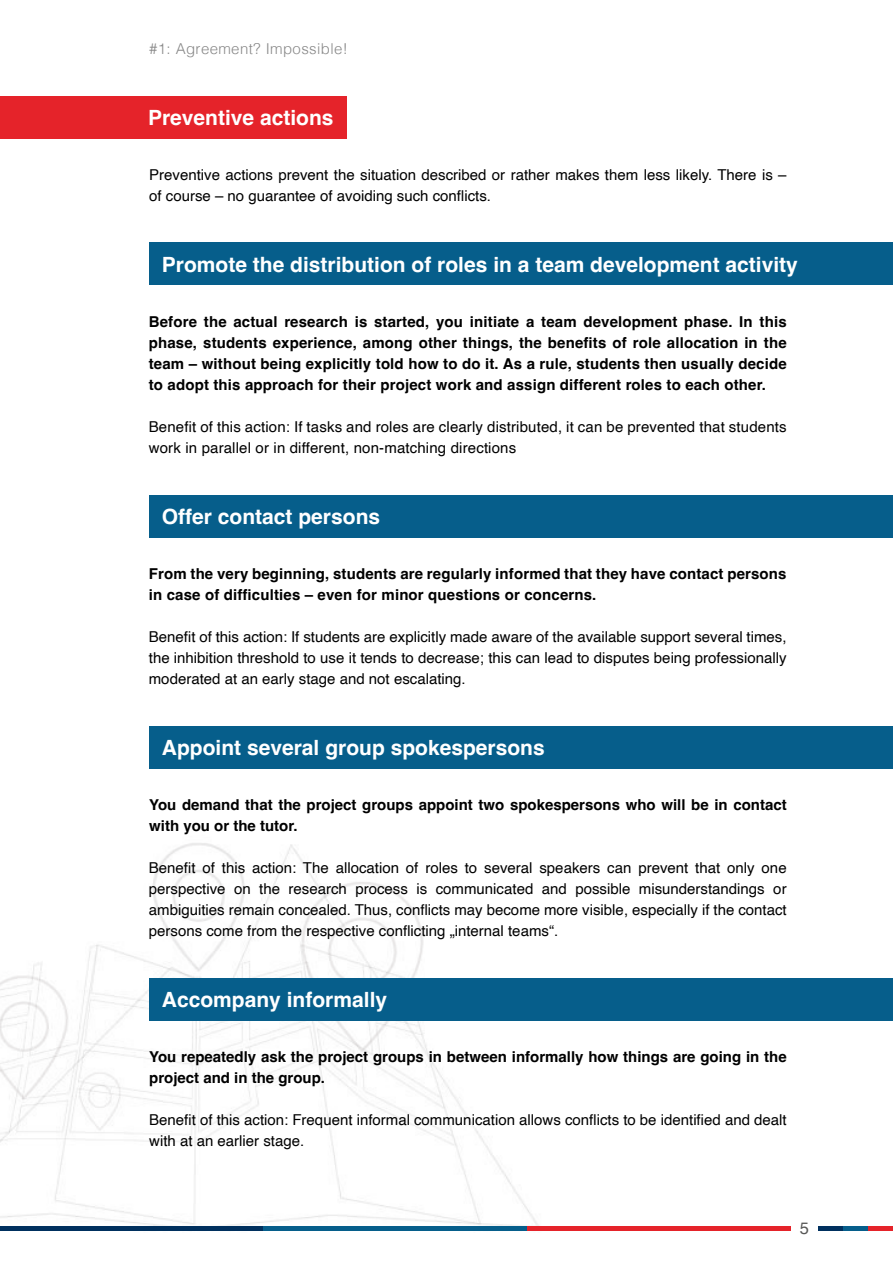
<style>
.page{position:relative;width:893px;height:1263px;background:#fff}
.page>*{position:absolute;margin:0;border:0;box-sizing:border-box;transform-origin:0 0}
.H2_blau{font:700 21px "Helvetica";color:#fff}
.t1{font:16.5px "Helvetica";color:#575756}
.p_copy{font:15px/21px "Helvetica";color:#000}
.p_copy_bold{font:700 15px/21px "Helvetica";color:#000}
.t2{font:300 15px "Helvetica";letter-spacing:.025em;color:#878787}
</style>
<div class="page">
<img style="left:0;top:843px;width:571px;height:388px">
<hr style="left:818px;top:1226px;width:25px;height:4px;background:#00305e">
<hr style="left:843px;top:1226px;width:26px;height:4px;background:#065e8b">
<hr style="left:869px;top:1226px;width:24px;height:4px;background:#e5232a">
<hr style="left:0;top:1226px;width:264px;height:4px;background:#00305e">
<hr style="left:264px;top:1226px;width:263px;height:4px;background:#065e8b">
<hr style="left:527px;top:1226px;width:264px;height:4px;background:#e5232a">
<div style="left:149px;top:243px;width:744px;height:42px;background:#065e8b"></div>
<div style="left:149px;top:495px;width:744px;height:42px;background:#065e8b"></div>
<div style="left:149px;top:726px;width:744px;height:42px;background:#065e8b"></div>
<div style="left:0;top:96px;width:346px;height:42px;background:#e5232a"></div>
<div style="left:149px;top:978px;width:744px;height:42px;background:#065e8b"></div>
<p class="t2" style="left:149px;top:36px;width:200px">#1: Agreement? Impossible!</p>
<h2 class="H2_blau" style="left:148px;top:105px;width:187px">Preventive actions</h2>
<p class="p_copy" style="left:149px;top:165px;width:639px">Preventive actions prevent the situation described or rather makes them less likely. There is – of course – no guarantee of avoiding such conflicts.</p>
<h2 class="H2_blau" style="left:162px;top:252px;width:637px">Promote the distribution of roles in a team development activity</h2>
<p class="p_copy_bold" style="left:149px;top:313px;width:639px;text-align:justify">Before the actual research is started, you initiate a team development phase. In this phase, students experience, among other things, the benefits of role allocation in the team – without being explicitly told how to do it. As a rule, students then usually decide to adopt this approach for their project work and assign different roles to each other.</p>
<p class="p_copy" style="left:149px;top:417px;width:639px">Benefit of this action: If tasks and roles are clearly distributed, it can be prevented that students work in parallel or in different, non-matching directions</p>
<h2 class="H2_blau" style="left:162px;top:504px;width:220px">Offer contact persons</h2>
<p class="p_copy_bold" style="left:149px;top:565px;width:639px">From the very beginning, students are regularly informed that they have contact persons in case of difficulties – even for minor questions or concerns.</p>
<p class="p_copy" style="left:149px;top:627px;width:639px;text-align:justify">Benefit of this action: If students are explicitly made aware of the available support several times, the inhibition threshold to use it tends to decrease; this can lead to disputes being professionally moderated at an early stage and not escalating.</p>
<h2 class="H2_blau" style="left:162px;top:735px;width:384px">Appoint several group spokespersons</h2>
<p class="p_copy_bold" style="left:149px;top:796px;width:639px">You demand that the project groups appoint two spokespersons who will be in contact with you or the tutor.</p>
<p class="p_copy" style="left:149px;top:858px;width:639px;text-align:justify">Benefit of this action: The allocation of roles to several speakers can prevent that only one perspective on the research process is communicated and possible misunderstandings or -ambiguities remain concealed. Thus, conflicts may become more visible, especially if the contact persons come from the respective conflicting „internal teams“.</p>
<h2 class="H2_blau" style="left:162px;top:987px;width:227px">Accompany informally</h2>
<p class="p_copy_bold" style="left:149px;top:1048px;width:639px">You repeatedly ask the project groups in between informally how things are going in the project and in the group.</p>
<p class="p_copy" style="left:149px;top:1110px;width:639px">Benefit of this action: Frequent informal communication allows conflicts to be identified and dealt with at an earlier stage.</p>
<p class="t1" style="left:800px;top:1215px;width:11px">5</p>
</div>
